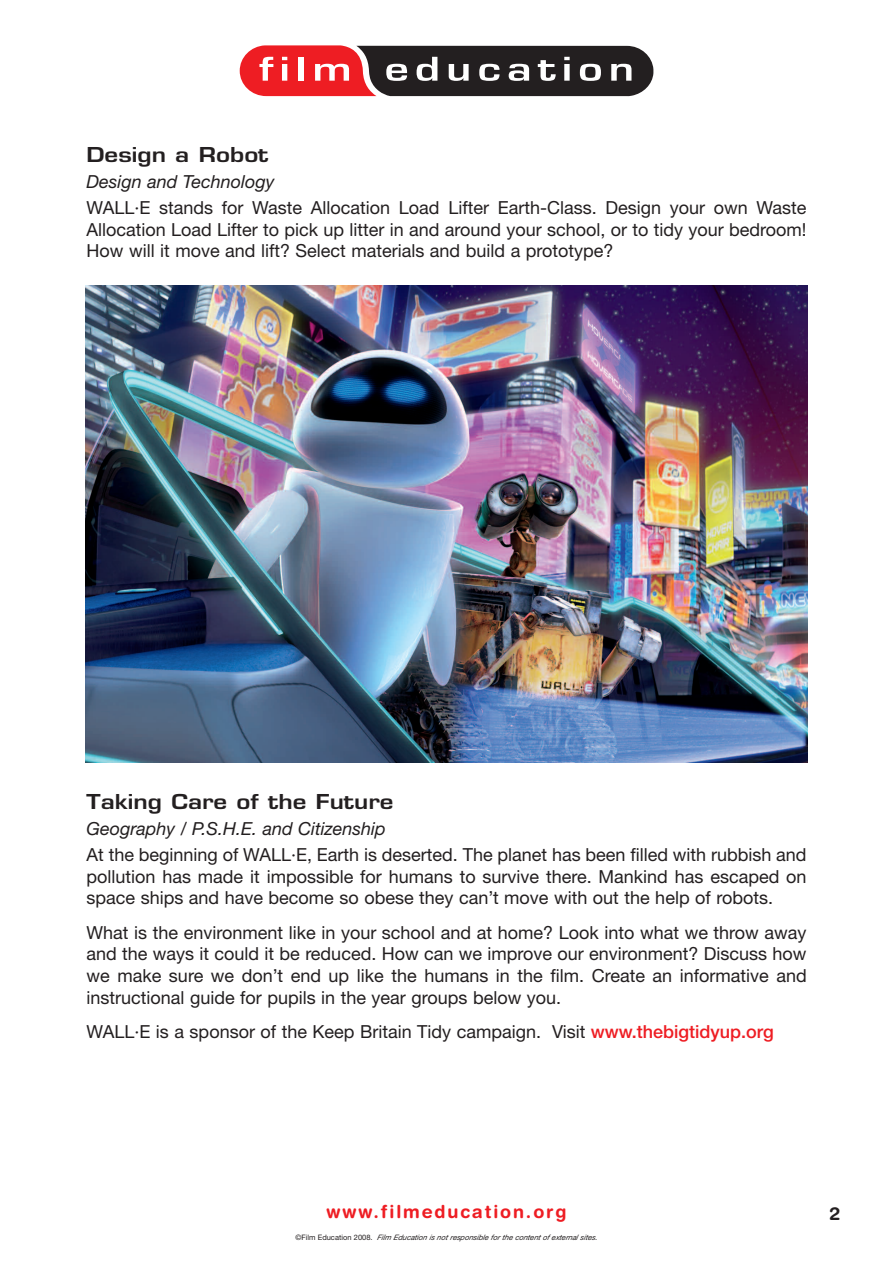
<style>
.page{position:relative;width:893px;height:1263px;background:#fff}
.page>*{position:absolute;margin:0;border:0;box-sizing:border-box;transform-origin:0 0}
.t1{font:700 22.5px "Eurose";color:#231f20}
.t2{font:18px/21.6px "Helvetica Neue";color:#231f20;text-align:justify}
.t3{font:italic 18px "Helvetica Neue";color:#231f20}
.t4{font:700 18px "Helvetica Rounded";letter-spacing:.105em;color:#ee1d23}
.t5{font:700 18px "Helvetica Rounded";color:#231f20}
.t6{font:italic 7.5px "Helvetica Neue";color:#231f20}
.s1{font-weight:500;color:#ee1d23}
.s2{font-style:normal}
</style>
<div class="page">
<svg style="left:239px;top:45px;width:415px;height:52px;background:#7e4a4c"></svg>
<img style="left:85px;top:285px;width:723px;height:477px">
<p class="t1" style="left:87px;top:147px;width:183px">Design a Robot</p>
<p class="t3" style="left:87px;top:176px;width:190px">Design and Technology</p>
<p class="t2" style="left:87px;top:199px;width:722px">WALL·E stands for Waste Allocation Load Lifter Earth-Class. Design your own Waste Allocation Load Lifter to pick up litter in and around your school, or to tidy your bedroom!<br>How will it move and lift? Select materials and build a prototype?</p>
<p class="t1" style="left:87px;top:793px;width:308px">Taking Care of the Future</p>
<p class="t3" style="left:87px;top:822px;width:301px">Geography / P.S.H.E. and Citizenship</p>
<p class="t2" style="left:87px;top:846px;width:722px">At the beginning of WALL·E, Earth is deserted. The planet has been filled with rubbish and pollution has made it impossible for humans to survive there. Mankind has escaped on space ships and have become so obese they can’t move with out the help of robots.</p>
<p class="t2" style="left:87px;top:923px;width:722px">What is the environment like in your school and at home? Look into what we throw away and the ways it could it be reduced. How can we improve our environment? Discuss how we make sure we don’t end up like the humans in the film. Create an informative and instructional guide for pupils in the year groups below you.</p>
<p class="t2" style="left:87px;top:1022px;width:689px">WALL·E is a sponsor of the Keep Britain Tidy campaign. Visit <span class="s1">www.thebigtidyup.org</span></p>
<p class="t4" style="left:327px;top:1205px;width:241px">www.filmeducation.org</p>
<p class="t6" style="left:295px;top:1235px;width:305px"><span class="s2">©Film Education 2008.</span> Film Education is not responsible for the content of external sites.</p>
<p class="t5" style="left:829px;top:1207px;width:12px">2</p>
</div>
